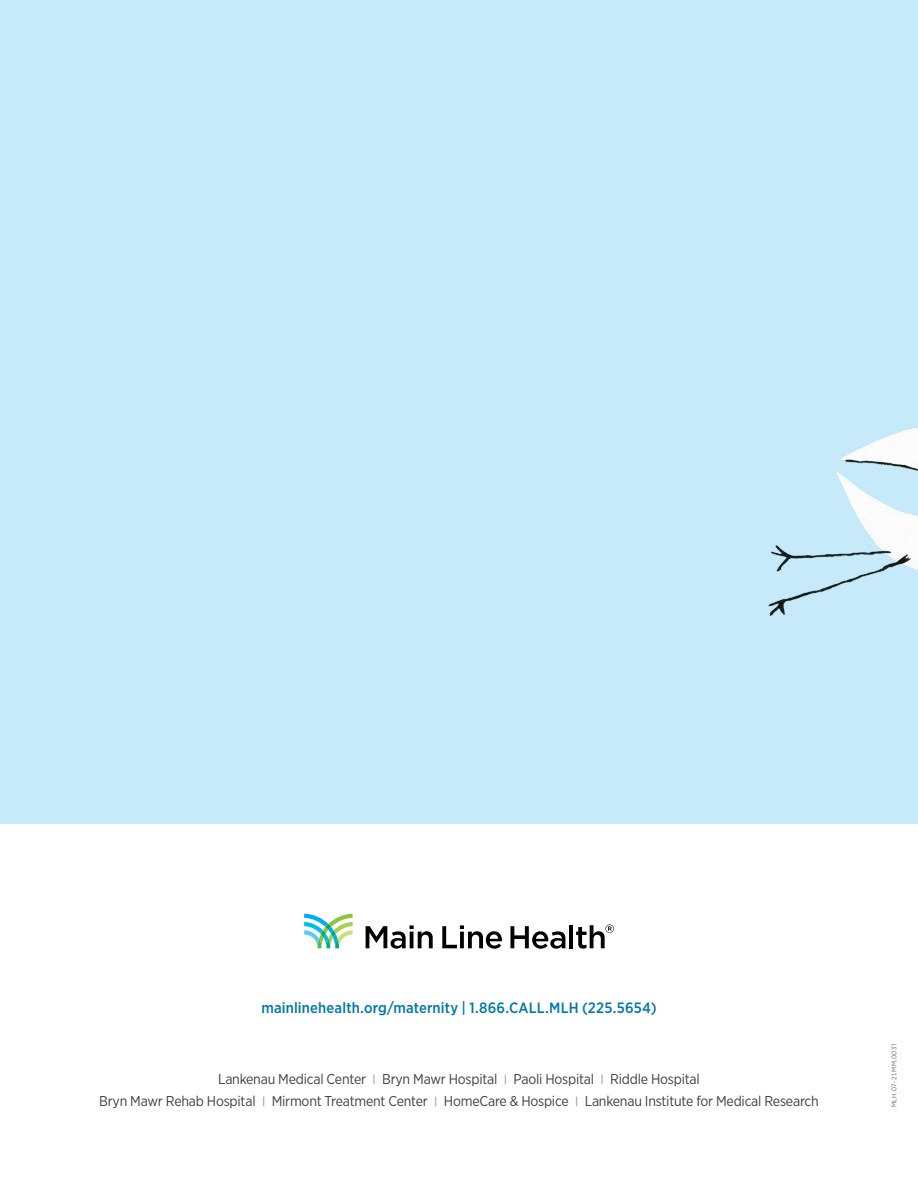
<style>
.page{position:relative;width:918px;height:1188px;background:#fff}
.page>*{position:absolute;margin:0;border:0;box-sizing:border-box;transform-origin:0 0}
.CTA{font:500 15px "Gotham Narrow";letter-spacing:.01em;color:#0078a9}
.t1{font:14.25px/22.5px "Gotham Narrow";letter-spacing:-.015em;color:#414042;text-align:center}
.t2{font:6.75px "Gotham Narrow";letter-spacing:.05em;color:#616d77}
.s1{font-size:10.65px;color:#939598}
</style>
<div class="page">
<div style="left:0;top:0;width:918px;height:824px;background:#c7eafb"></div>
<svg style="left:366px;top:925px;width:67px;height:24px"></svg>
<svg style="left:442px;top:925px;width:60px;height:24px"></svg>
<svg style="left:510px;top:926px;width:55px;height:23px"></svg>
<hr style="left:569px;top:925px;width:4px;height:23px;background:#000">
<svg style="left:576px;top:924px;width:38px;height:25px"></svg>
<svg style="left:304px;top:914px;width:49px;height:34px"></svg>
<img style="left:768px;top:427px;width:150px;height:189px">
<p class="CTA" style="left:261px;top:999px;width:397px">mainlinehealth.org/maternity | 1.866.CALL.MLH (225.5654)</p>
<p class="t1" style="left:99px;top:1067px;width:721px">Lankenau Medical Center <span class="s1">|</span> Bryn Mawr Hospital <span class="s1">|</span> Paoli Hospital <span class="s1">|</span> Riddle Hospital<br>Bryn Mawr Rehab Hospital <span class="s1">|</span> Mirmont Treatment Center <span class="s1">|</span> HomeCare &amp; Hospice <span class="s1">|</span> Lankenau Institute for Medical Research</p>
<p class="t2" style="left:890px;top:1107px;width:64px;rotate:-90deg">MLH.07-21.MM.0031</p>
</div>
